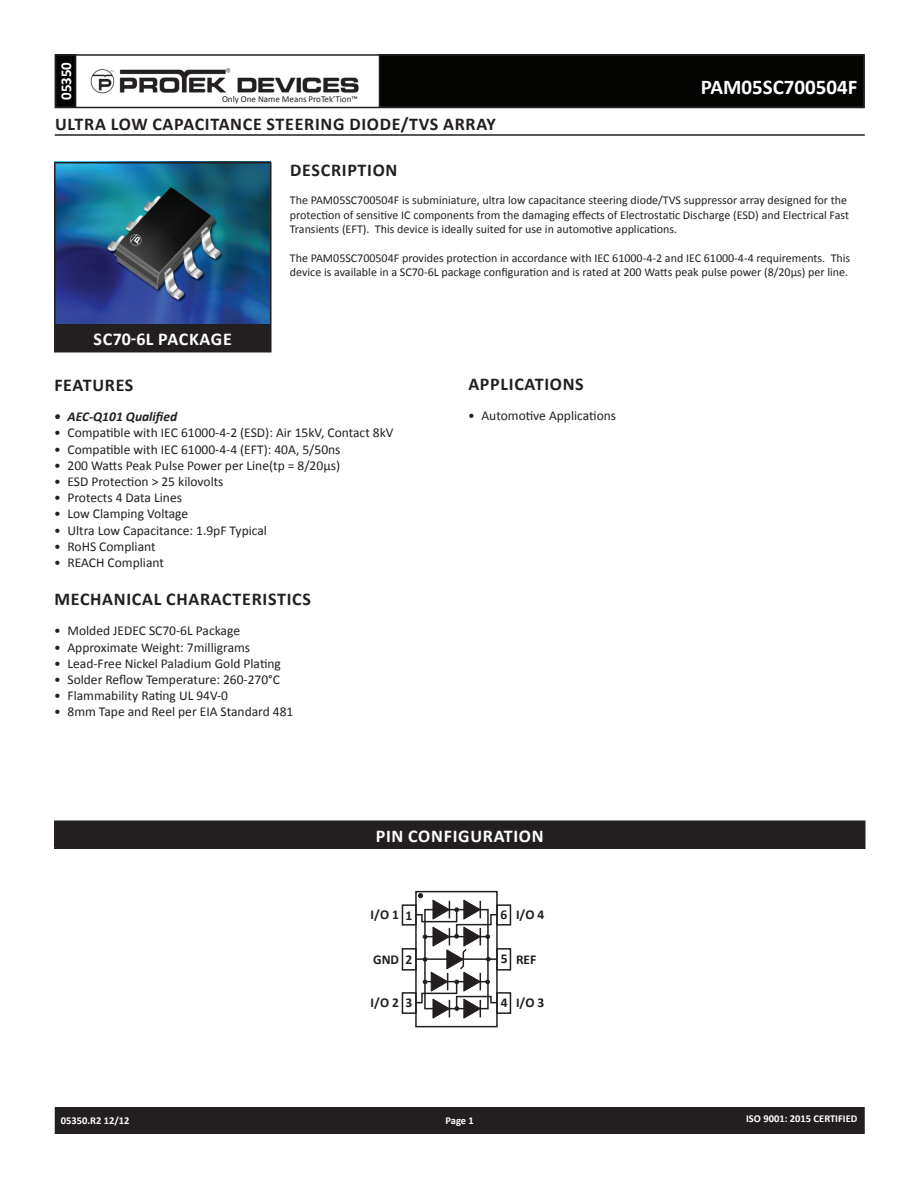
<style>
.page{position:relative;width:918px;height:1188px;background:#fff}
.page>*{position:absolute;margin:0;border:0;box-sizing:border-box;transform-origin:0 0}
.t1{font:700 21px "Calibri";color:#fff}
.t2{font:700 18px "Calibri";letter-spacing:.04em;color:#231f20}
.t3{font:700 18px "Calibri";letter-spacing:.04em;color:#fff}
.t4{font:700 15px "Calibri";color:#fff}
.t5{font:13.5px "Calibri";color:#231f20}
.t6{font:700 13.5px "Calibri";color:#231f20}
.t7{font:italic 700 13.5px "Calibri";color:#231f20}
.t8{font:12px/14.4px "Calibri";color:#231f20}
.t9{font:700 10.5px "Calibri";color:#fff}
.t10{font:9px "Calibri";color:#231f20}
</style>
<div class="page">
<div style="left:56px;top:1108px;width:808px;height:25px;background:#231f20"></div>
<div style="left:55px;top:1107px;width:810px;height:27px;border:2px solid #231f20"></div>
<div style="left:56px;top:55px;width:20px;height:52px;background:#040503"></div>
<div style="left:55px;top:54px;width:21px;height:54px;border:2px solid #231f20"></div>
<div style="left:380px;top:55px;width:484px;height:52px;background:#040503"></div>
<div style="left:55px;top:54px;width:810px;height:54px;border:2px solid #231f20"></div>
<img style="left:90px;top:68px;width:269px;height:26px">
<hr style="left:55px;top:134px;width:810px;height:2px;background:#231f20">
<div style="left:55px;top:821px;width:810px;height:27px;background:#231f20"></div>
<hr style="left:54px;top:820px;width:812px;height:2px;background:#231f20">
<hr style="left:54px;top:822px;width:2px;height:26px;background:#231f20">
<hr style="left:864px;top:822px;width:2px;height:26px;background:#231f20">
<hr style="left:54px;top:848px;width:812px;height:1px;background:#231f20">
<img style="left:56px;top:164px;width:214px;height:160px">
<div style="left:55px;top:325px;width:216px;height:27px;background:#231f20"></div>
<hr style="left:54px;top:162px;width:218px;height:2px;background:#231f20">
<hr style="left:54px;top:164px;width:2px;height:160px;background:#231f20">
<hr style="left:270px;top:164px;width:2px;height:160px;background:#231f20">
<hr style="left:54px;top:324px;width:218px;height:2px;background:#231f20">
<hr style="left:54px;top:326px;width:2px;height:25px;background:#231f20">
<hr style="left:270px;top:326px;width:2px;height:25px;background:#231f20">
<hr style="left:54px;top:351px;width:218px;height:1px;background:#231f20">
<div style="left:415px;top:891px;width:83px;height:136px;border:2px solid #231f20"></div>
<div style="left:402px;top:904px;width:15px;height:22px;border:2px solid #231f20"></div>
<div style="left:402px;top:948px;width:15px;height:23px;border:2px solid #231f20"></div>
<div style="left:402px;top:992px;width:15px;height:22px;border:2px solid #231f20"></div>
<div style="left:496px;top:992px;width:15px;height:22px;border:2px solid #231f20"></div>
<div style="left:496px;top:948px;width:15px;height:23px;border:2px solid #231f20"></div>
<div style="left:496px;top:904px;width:15px;height:22px;border:2px solid #231f20"></div>
<svg style="left:415px;top:893px;width:84px;height:126px"></svg>
<p class="t4" style="left:56px;top:100px;width:40px;rotate:-90deg">05350</p>
<p class="t10" style="left:222px;top:93px;width:137px">Only One Name Means ProTek’Tion™</p>
<h2 class="t2" style="left:55px;top:112px;width:442px">ULTRA LOW CAPACITANCE STEERING DIODE/TVS ARRAY</h2>
<h1 class="t1" style="left:701px;top:74px;width:158px">PAM05SC700504F</h1>
<h2 class="t3" style="left:94px;top:328px;width:140px">SC70-6L PACKAGE</h2>
<h2 class="t2" style="left:290px;top:158px;width:109px">DESCRIPTION</h2>
<p class="t8" style="left:290px;top:193px;width:561px">The PAM05SC700504F is subminiature, ultra low capacitance steering diode/TVS suppressor array designed for the protection of sensitive IC components from the damaging effects of Electrostatic Discharge (ESD) and Electrical Fast<br>Transients (EFT). This device is ideally suited for use in automotive applications.</p>
<p class="t8" style="left:290px;top:251px;width:562px">The PAM05SC700504F provides protection in accordance with IEC 61000-4-2 and IEC 61000-4-4 requirements. This device is available in a SC70-6L package configuration and is rated at 200 Watts peak pulse power (8/20µs) per line.</p>
<h2 class="t2" style="left:54px;top:373px;width:81px">FEATURES</h2>
<p class="t7" style="left:54px;top:408px;width:125px">• AEC-Q101 Qualified</p>
<p class="t5" style="left:54px;top:424px;width:341px">• Compatible with IEC 61000-4-2 (ESD): Air 15kV, Contact 8kV</p>
<p class="t5" style="left:54px;top:441px;width:288px">• Compatible with IEC 61000-4-4 (EFT): 40A, 5/50ns</p>
<p class="t5" style="left:54px;top:457px;width:288px">• 200 Watts Peak Pulse Power per Line(tp = 8/20µs)</p>
<p class="t5" style="left:54px;top:473px;width:171px">• ESD Protection &gt; 25 kilovolts</p>
<p class="t5" style="left:54px;top:489px;width:130px">• Protects 4 Data Lines</p>
<p class="t5" style="left:54px;top:505px;width:136px">• Low Clamping Voltage</p>
<p class="t5" style="left:54px;top:522px;width:215px">• Ultra Low Capacitance: 1.9pF Typical</p>
<p class="t5" style="left:54px;top:538px;width:103px">• RoHS Compliant</p>
<p class="t5" style="left:54px;top:554px;width:111px">• REACH Compliant</p>
<h2 class="t2" style="left:54px;top:587px;width:258px">MECHANICAL CHARACTERISTICS</h2>
<p class="t5" style="left:54px;top:622px;width:188px">• Molded JEDEC SC70-6L Package</p>
<p class="t5" style="left:54px;top:639px;width:198px">• Approximate Weight: 7milligrams</p>
<p class="t5" style="left:54px;top:655px;width:228px">• Lead-Free Nickel Paladium Gold Plating</p>
<p class="t5" style="left:54px;top:671px;width:228px">• Solder Reflow Temperature: 260-270°C</p>
<p class="t5" style="left:54px;top:687px;width:176px">• Flammability Rating UL 94V-0</p>
<p class="t5" style="left:54px;top:703px;width:241px">• 8mm Tape and Reel per EIA Standard 481</p>
<h2 class="t2" style="left:468px;top:372px;width:117px">APPLICATIONS</h2>
<p class="t5" style="left:468px;top:407px;width:150px">• Automotive Applications</p>
<h2 class="t3" style="left:376px;top:824px;width:169px">PIN CONFIGURATION</h2>
<p class="t6" style="left:371px;top:906px;width:30px">I/O 1</p>
<p class="t6" style="left:373px;top:950px;width:28px">GND</p>
<p class="t6" style="left:371px;top:994px;width:30px">I/O 2</p>
<p class="t6" style="left:405px;top:906px;width:8px">1</p>
<p class="t6" style="left:501px;top:906px;width:8px">6</p>
<p class="t6" style="left:405px;top:950px;width:8px">2</p>
<p class="t6" style="left:501px;top:950px;width:8px">5</p>
<p class="t6" style="left:405px;top:994px;width:8px">3</p>
<p class="t6" style="left:501px;top:994px;width:8px">4</p>
<p class="t6" style="left:516px;top:906px;width:30px">I/O 4</p>
<p class="t6" style="left:516px;top:950px;width:22px">REF</p>
<p class="t6" style="left:516px;top:994px;width:30px">I/O 3</p>
<p class="t9" style="left:61px;top:1114px;width:70px">05350.R2 12/12</p>
<p class="t9" style="left:446px;top:1114px;width:30px">Page 1</p>
<p class="t9" style="left:746px;top:1112px;width:113px">ISO 9001: 2015 CERTIFIED</p>
</div>
